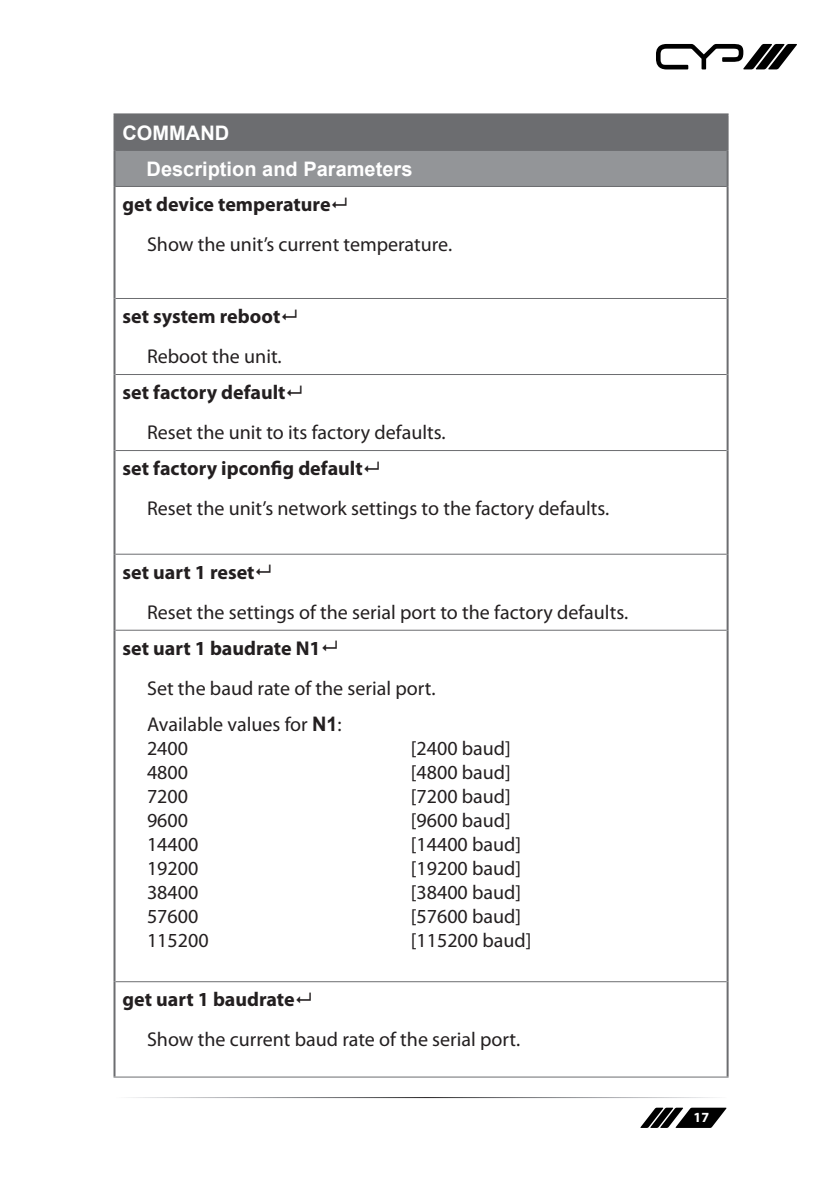
<style>
.page{position:relative;width:840px;height:1191px;background:#fff}
.page>*{position:absolute;margin:0;border:0;box-sizing:border-box;transform-origin:0 0}
.t1{font:20px/36px "Myriad Pro";color:#231f20}
.t2{font:700 20px "Myriad Pro";color:#231f20}
.t3{font:700 20px/36px "Arial";color:#fff}
.t4{font:700 14px "Myriad Pro";color:#fff}
.s1{font-family:"Arial";font-weight:700}
</style>
<div class="page">
<svg style="left:656px;top:44px;width:140px;height:25px"></svg>
<svg style="left:640px;top:1107px;width:86px;height:21px"></svg>
<div style="left:114px;top:114px;width:613px;height:36px;background:#6c6d70"></div>
<div style="left:114px;top:150px;width:613px;height:36px;background:#939598"></div>
<hr style="left:113px;top:115px;width:2px;height:35px;background:#6c6d70">
<hr style="left:113px;top:113px;width:615px;height:2px;background:#6c6d70">
<hr style="left:726px;top:115px;width:2px;height:35px;background:#6c6d70">
<hr style="left:113px;top:150px;width:2px;height:36px;background:#6c6d70">
<hr style="left:115px;top:150px;width:611px;height:1px;background:#6c6d70">
<hr style="left:726px;top:150px;width:2px;height:36px;background:#6c6d70">
<hr style="left:115px;top:186px;width:611px;height:1px;background:#6c6d70">
<hr style="left:113px;top:186px;width:2px;height:112px;background:#6c6d70">
<hr style="left:113px;top:298px;width:2px;height:76px;background:#6c6d70">
<hr style="left:113px;top:374px;width:2px;height:76px;background:#6c6d70">
<hr style="left:113px;top:450px;width:2px;height:104px;background:#6c6d70">
<hr style="left:113px;top:554px;width:2px;height:76px;background:#6c6d70">
<hr style="left:113px;top:630px;width:2px;height:351px;background:#6c6d70">
<hr style="left:113px;top:981px;width:2px;height:95px;background:#6c6d70">
<hr style="left:726px;top:186px;width:2px;height:112px;background:#6c6d70">
<hr style="left:726px;top:298px;width:2px;height:76px;background:#6c6d70">
<hr style="left:726px;top:374px;width:2px;height:76px;background:#6c6d70">
<hr style="left:726px;top:450px;width:2px;height:104px;background:#6c6d70">
<hr style="left:726px;top:554px;width:2px;height:76px;background:#6c6d70">
<hr style="left:726px;top:630px;width:2px;height:351px;background:#6c6d70">
<hr style="left:726px;top:981px;width:2px;height:95px;background:#6c6d70">
<hr style="left:115px;top:298px;width:611px;height:1px;background:#6c6d70">
<hr style="left:115px;top:374px;width:611px;height:1px;background:#6c6d70">
<hr style="left:115px;top:450px;width:611px;height:1px;background:#6c6d70">
<hr style="left:115px;top:553px;width:611px;height:1px;background:#6c6d70">
<hr style="left:115px;top:629px;width:611px;height:1px;background:#6c6d70">
<hr style="left:115px;top:981px;width:611px;height:1px;background:#6c6d70">
<hr style="left:113px;top:1076px;width:615px;height:1px;background:#6c6d70">
<p class="t3" style="left:146px;top:115px;width:267px;text-indent:-24px">COMMAND<br>Description and Parameters</p>
<p class="t2" style="left:122px;top:191px;width:209px">get device temperature</p>
<p class="t1" style="left:147px;top:226px;width:306px">Show the unit’s current temperature.</p>
<p class="t2" style="left:122px;top:303px;width:159px">set system reboot</p>
<p class="t1" style="left:147px;top:338px;width:136px">Reboot the unit.</p>
<p class="t2" style="left:122px;top:379px;width:164px">set factory default</p>
<p class="t1" style="left:147px;top:414px;width:300px">Reset the unit to its factory defaults.</p>
<p class="t2" style="left:122px;top:455px;width:241px">set factory ipconfig default</p>
<p class="t1" style="left:147px;top:490px;width:463px">Reset the unit’s network settings to the factory defaults.</p>
<p class="t2" style="left:122px;top:559px;width:133px">set uart 1 reset</p>
<p class="t1" style="left:147px;top:594px;width:482px">Reset the settings of the serial port to the factory defaults.</p>
<p class="t2" style="left:122px;top:635px;width:199px">set uart 1 baudrate N1</p>
<p class="t1" style="left:147px;top:670px;width:290px">Set the baud rate of the serial port.<br>Available values for <span class="s1">N1</span>:</p>
<p class="t1" style="left:147px;top:730px;width:43px">2400</p>
<p class="t1" style="left:410px;top:730px;width:101px">[2400 baud]</p>
<p class="t1" style="left:147px;top:754px;width:43px">4800</p>
<p class="t1" style="left:410px;top:754px;width:101px">[4800 baud]</p>
<p class="t1" style="left:147px;top:778px;width:43px">7200</p>
<p class="t1" style="left:410px;top:778px;width:101px">[7200 baud]</p>
<p class="t1" style="left:147px;top:802px;width:43px">9600</p>
<p class="t1" style="left:410px;top:802px;width:101px">[9600 baud]</p>
<p class="t1" style="left:147px;top:826px;width:53px">14400</p>
<p class="t1" style="left:410px;top:826px;width:112px">[14400 baud]</p>
<p class="t1" style="left:147px;top:850px;width:53px">19200</p>
<p class="t1" style="left:410px;top:850px;width:112px">[19200 baud]</p>
<p class="t1" style="left:147px;top:874px;width:53px">38400</p>
<p class="t1" style="left:410px;top:874px;width:112px">[38400 baud]</p>
<p class="t1" style="left:147px;top:898px;width:53px">57600</p>
<p class="t1" style="left:410px;top:898px;width:112px">[57600 baud]</p>
<p class="t1" style="left:147px;top:922px;width:63px">115200</p>
<p class="t1" style="left:410px;top:922px;width:122px">[115200 baud]</p>
<p class="t2" style="left:122px;top:986px;width:174px">get uart 1 baudrate</p>
<p class="t1" style="left:147px;top:1021px;width:374px">Show the current baud rate of the serial port.</p>
<p class="t4" style="left:693px;top:1108px;width:17px">17</p>
</div>
